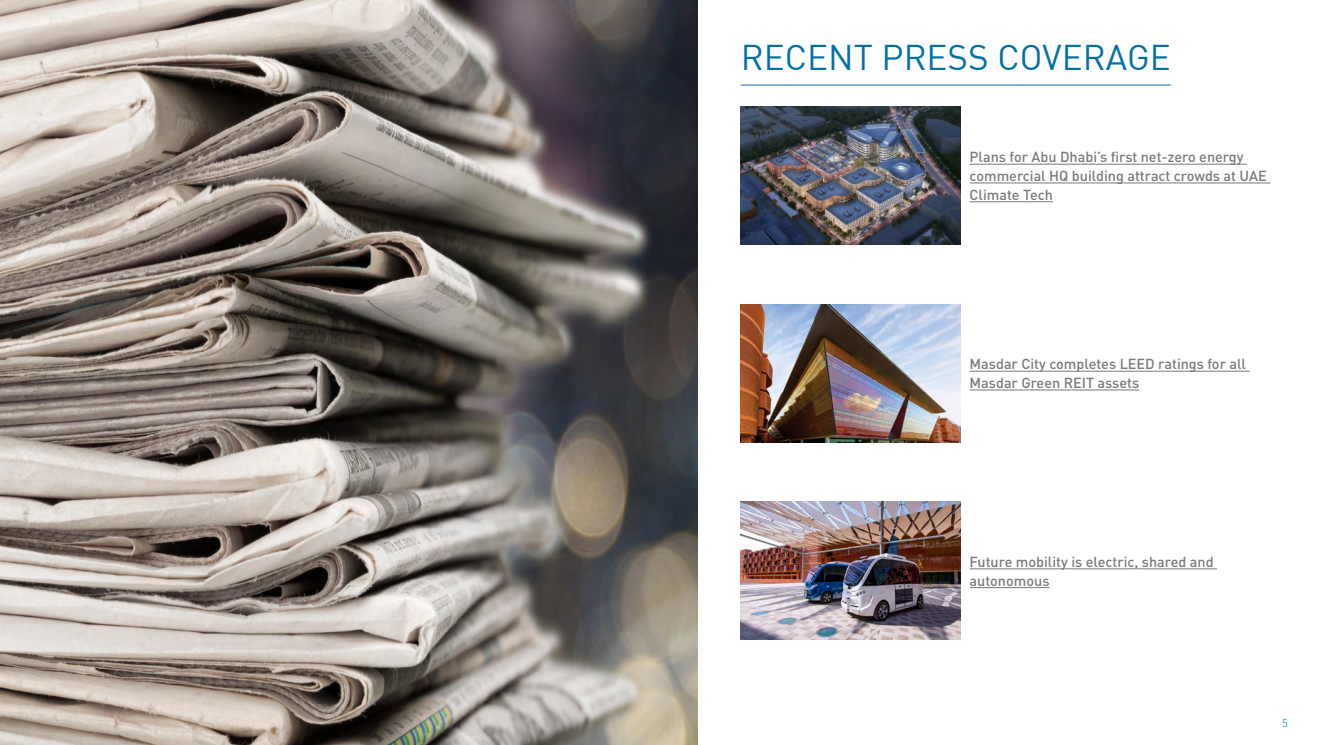
<style>
.page{position:relative;width:1323px;height:745px;background:#fff}
.page>*{position:absolute;margin:0;border:0;box-sizing:border-box;transform-origin:0 0}
.t1{font:35px "DIN";color:#0070a6}
.Body_Text{font:500 14.38px/18.8px "DIN Pro";color:#797a7d}
.t2{font:300 11.25px "DIN Pro";color:#0070a6}
</style>
<div class="page">
<img style="left:0;top:0;width:697px;height:744px">
<hr style="left:741px;top:85px;width:430px;height:1px;background:#0070a6">
<hr style="left:969px;top:163px;width:278px;height:2px;background:#797a7d">
<hr style="left:969px;top:182px;width:301px;height:1px;background:#797a7d">
<hr style="left:969px;top:201px;width:84px;height:1px;background:#797a7d">
<img style="left:741px;top:106px;width:219px;height:138px">
<hr style="left:969px;top:370px;width:280px;height:1px;background:#797a7d">
<hr style="left:969px;top:389px;width:170px;height:1px;background:#797a7d">
<img style="left:741px;top:304px;width:219px;height:138px">
<hr style="left:969px;top:568px;width:248px;height:1px;background:#797a7d">
<hr style="left:969px;top:586px;width:80px;height:1px;background:#797a7d">
<img style="left:741px;top:501px;width:219px;height:138px">
<p class="t1" style="left:741px;top:35px;width:431px">RECENT PRESS COVERAGE</p>
<p class="Body_Text" style="left:969px;top:146px;width:299px">Plans for Abu Dhabi’s first net-zero energy commercial HQ building attract crowds at UAE<br>Climate Tech</p>
<p class="Body_Text" style="left:969px;top:353px;width:278px">Masdar City completes LEED ratings for all<br>Masdar Green REIT assets</p>
<p class="Body_Text" style="left:969px;top:550px;width:246px">Future mobility is electric, shared and autonomous</p>
<p class="t2" style="left:1282px;top:713px;width:7px">5</p>
</div>
